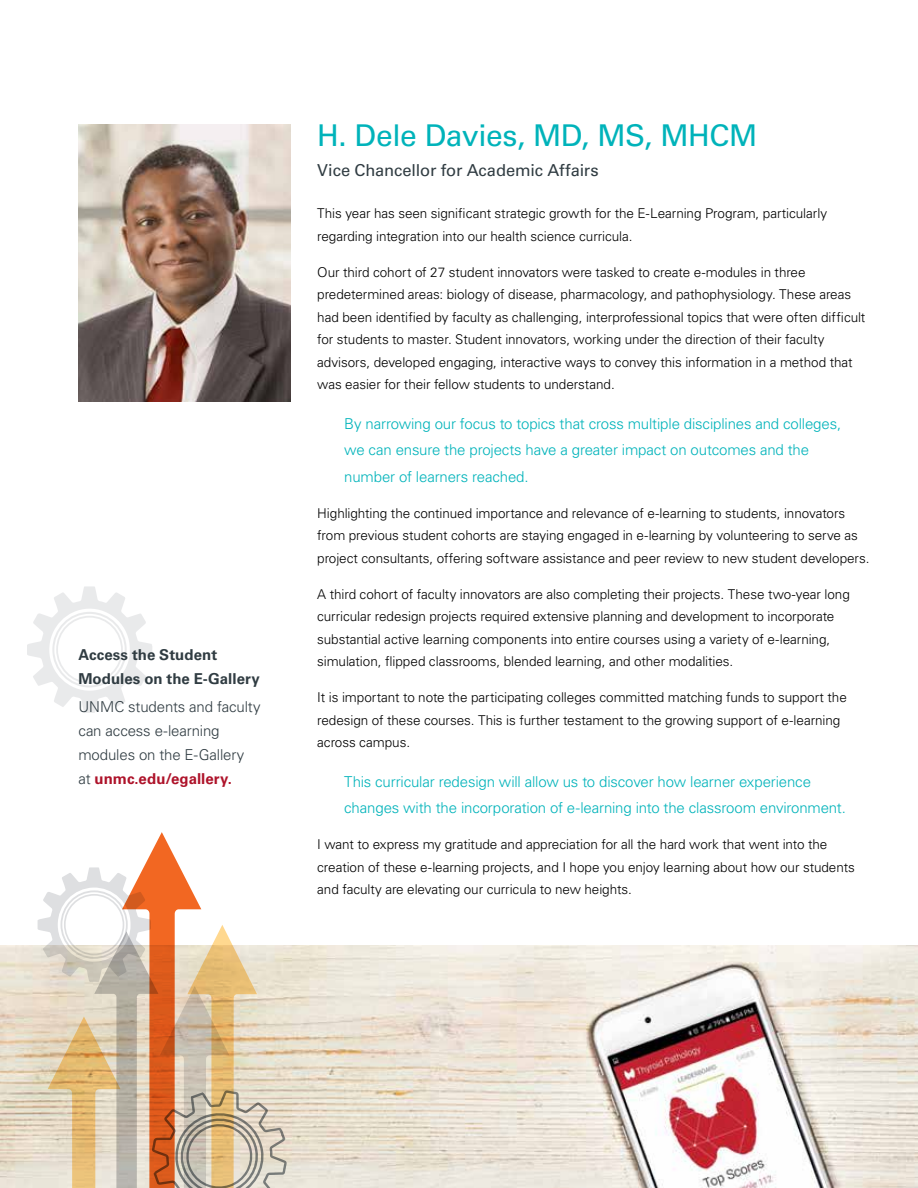
<style>
.page{position:relative;width:918px;height:1188px;background:#fff}
.page>*{position:absolute;margin:0;border:0;box-sizing:border-box;transform-origin:0 0}
.t1{font:30px "Univers LT Std";letter-spacing:-.015em;color:#00b3ba}
.t2{font:16.5px "Univers LT Std";letter-spacing:-.005em;color:#303c42}
.t3{font:300 15px/26.2px "Univers LT Std";letter-spacing:-.01em;color:#00b3ba}
.t4{font:300 15px/24px "Univers LT Std";letter-spacing:-.01em;color:#303c42}
.t5{font:700 15px/24px "Univers LT Std";letter-spacing:.005em;color:#303c42}
.t6{font:300 13.5px/22.5px "Univers LT Std";letter-spacing:-.005em;color:#000}
.s1{font-weight:700;color:#ae132a}
</style>
<div class="page">
<svg style="left:27px;top:586px;width:125px;height:127px"></svg>
<img style="left:78px;top:125px;width:212px;height:276px">
<img style="left:0;top:946px;width:918px;height:242px">
<svg style="left:38px;top:832px;width:249px;height:356px"></svg>
<p class="t5" style="left:78px;top:643px;width:183px">Access the Student<br>Modules on the E-Gallery</p>
<p class="t4" style="left:78px;top:695px;width:184px">UNMC students and faculty can access e-learning modules on the E-Gallery<br>at <span class="s1">unmc.edu/egallery.</span></p>
<h1 class="t1" style="left:317px;top:118px;width:442px">H. Dele Davies, MD, MS, MHCM</h1>
<p class="t2" style="left:317px;top:160px;width:283px">Vice Chancellor for Academic Affairs</p>
<p class="t6" style="left:317px;top:202px;width:511px">This year has seen significant strategic growth for the E-Learning Program, particularly regarding integration into our health science curricula.</p>
<p class="t6" style="left:317px;top:261px;width:550px">Our third cohort of 27 student innovators were tasked to create e-modules in three predetermined areas: biology of disease, pharmacology, and pathophysiology. These areas had been identified by faculty as challenging, interprofessional topics that were often difficult for students to master. Student innovators, working under the direction of their faculty advisors, developed engaging, interactive ways to convey this information in a method that was easier for their fellow students to understand.</p>
<p class="t3" style="left:344px;top:411px;width:499px">By narrowing our focus to topics that cross multiple disciplines and colleges, we can ensure the projects have a greater impact on outcomes and the number of learners reached.</p>
<p class="t6" style="left:317px;top:502px;width:554px">Highlighting the continued importance and relevance of e-learning to students, innovators from previous student cohorts are staying engaged in e-learning by volunteering to serve as project consultants, offering software assistance and peer review to new student developers.</p>
<p class="t6" style="left:317px;top:583px;width:534px">A third cohort of faculty innovators are also completing their projects. These two-year long curricular redesign projects required extensive planning and development to incorporate substantial active learning components into entire courses using a variety of e-learning, simulation, flipped classrooms, blended learning, and other modalities.</p>
<p class="t6" style="left:317px;top:686px;width:531px">It is important to note the participating colleges committed matching funds to support the redesign of these courses. This is further testament to the growing support of e-learning across campus.</p>
<p class="t3" style="left:344px;top:769px;width:503px">This curricular redesign will allow us to discover how learner experience changes with the incorporation of e-learning into the classroom environment.</p>
<p class="t6" style="left:317px;top:833px;width:539px">I want to express my gratitude and appreciation for all the hard work that went into the creation of these e-learning projects, and I hope you enjoy learning about how our students and faculty are elevating our curricula to new heights.</p>
</div>
